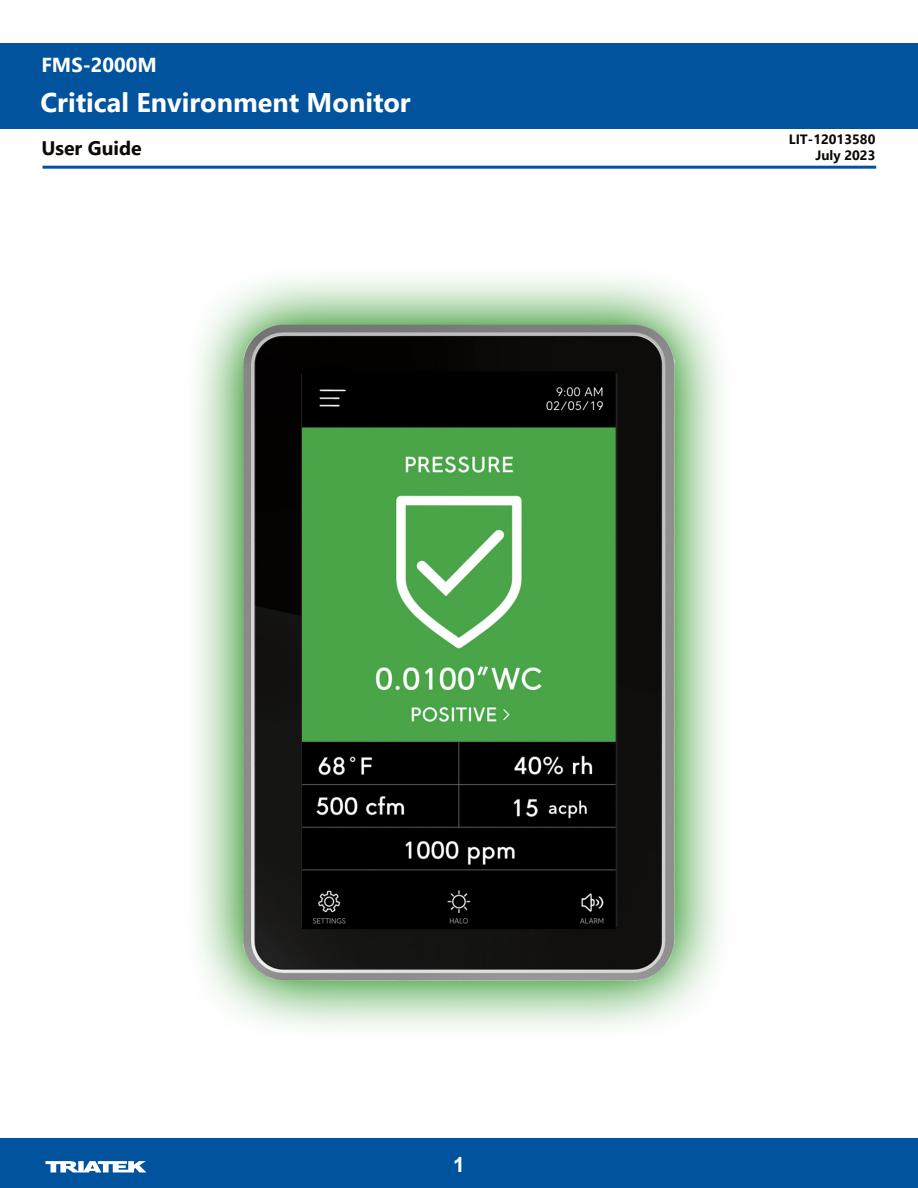
<style>
.page{position:relative;width:918px;height:1188px;background:#fff}
.page>*{position:absolute;margin:0;border:0;box-sizing:border-box;transform-origin:0 0}
.t1{font:700 27px "Segoe UI";color:#fff}
.t2{font:700 21px "Arial";color:#fff}
.t3{font:700 20.25px "Segoe UI";color:#fff}
.t4{font:700 19.5px "Segoe UI";color:#0c0806}
.LIT_Code_Part_Number{font:700 13.5px "Segoe UI";color:#0c0806}
</style>
<div class="page">
<div style="left:0;top:43px;width:918px;height:85px;background:#01539e"></div>
<div style="left:0;top:1138px;width:918px;height:50px;background:#01539e"></div>
<hr style="left:43px;top:166px;width:833px;height:3px;background:#01539e">
<svg style="left:45px;top:1161px;width:101px;height:11px"></svg>
<img style="left:197px;top:278px;width:524px;height:750px">
<p class="t3" style="left:41px;top:46px;width:117px">FMS-2000M</p>
<p class="t1" style="left:40px;top:77px;width:372px">Critical Environment Monitor</p>
<p class="t4" style="left:41px;top:130px;width:102px">User Guide</p>
<p class="LIT_Code_Part_Number" style="left:789px;top:126px;width:88px">LIT-12013580</p>
<p class="LIT_Code_Part_Number" style="left:815px;top:142px;width:62px">July 2023</p>
<p class="t2" style="left:453px;top:1150px;width:13px">1</p>
</div>
